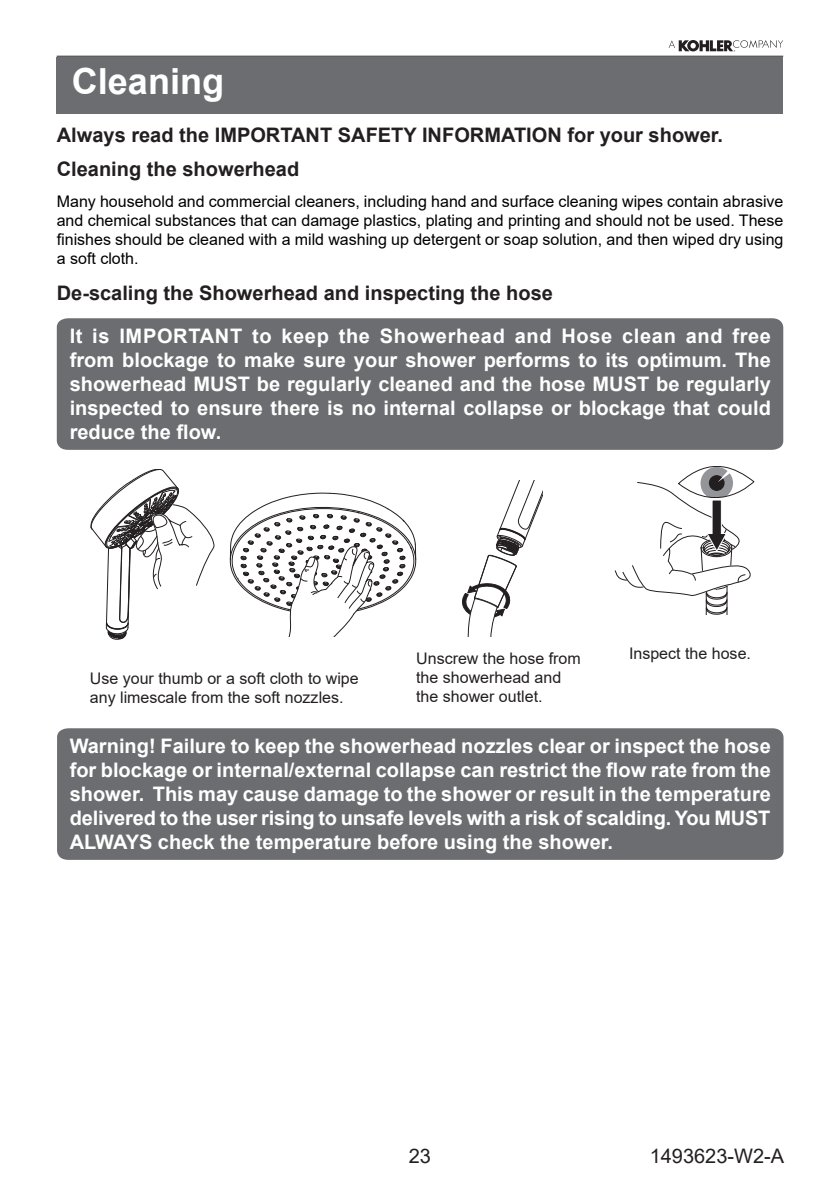
<style>
.page{position:relative;width:840px;height:1191px;background:#fff}
.page>*{position:absolute;margin:0;border:0;box-sizing:border-box;transform-origin:0 0}
.t1{font:700 36px "Arial";color:#fff}
.t2{font:700 20px/24px "Arial";color:#fff;text-align:justify}
.t3{font:700 20px/34px "Arial";color:#231f20}
.t4{font:20px "Arial";color:#231f20}
.t5{font:16px/19.2px "Arial";color:#000;text-align:justify}
.t6{font:16px/19.2px "Arial";color:#231f20}
</style>
<div class="page">
<hr style="left:57px;top:56px;width:725px;height:1px;background:#231f20">
<svg style="left:668px;top:40px;width:114px;height:12px"></svg>
<div style="left:57px;top:57px;width:725px;height:56px;background:#6c6d70"></div>
<svg style="left:90px;top:469px;width:125px;height:171px"></svg>
<svg style="left:230px;top:493px;width:186px;height:144px"></svg>
<svg style="left:462px;top:480px;width:80px;height:157px"></svg>
<div style="left:57px;top:318px;width:725px;height:132px;background:#6c6d70"></div>
<svg style="left:614px;top:466px;width:139px;height:148px"></svg>
<div style="left:57px;top:728px;width:726px;height:132px;background:#6c6d70"></div>
<h1 class="t1" style="left:72px;top:56px;width:154px">Cleaning</h1>
<p class="t3" style="left:57px;top:118px;width:667px">Always read the IMPORTANT SAFETY INFORMATION for your shower.<br>Cleaning the showerhead</p>
<p class="t5" style="left:57px;top:191px;width:727px">Many household and commercial cleaners, including hand and surface cleaning wipes contain abrasive and chemical substances that can damage plastics, plating and printing and should not be used. These finishes should be cleaned with a mild washing up detergent or soap solution, and then wiped dry using a soft cloth.</p>
<p class="t3" style="left:57px;top:276px;width:497px">De-scaling the Showerhead and inspecting the hose</p>
<p class="t2" style="left:70px;top:324px;width:702px">It is IMPORTANT to keep the Showerhead and Hose clean and free from blockage to make sure your shower performs to its optimum. The showerhead MUST be regularly cleaned and the hose MUST be regularly inspected to ensure there is no internal collapse or blockage that could reduce the flow.</p>
<p class="t6" style="left:90px;top:668px;width:270px">Use your thumb or a soft cloth to wipe any limescale from the soft nozzles.</p>
<p class="t6" style="left:416px;top:648px;width:166px">Unscrew the hose from the showerhead and the shower outlet.</p>
<p class="t6" style="left:628px;top:643px;width:123px">Inspect the hose.</p>
<p class="t2" style="left:70px;top:734px;width:702px">Warning! Failure to keep the showerhead nozzles clear or inspect the hose for blockage or internal/external collapse can restrict the flow rate from the shower. This may cause damage to the shower or result in the temperature delivered to the user rising to unsafe levels with a risk of scalding. You MUST ALWAYS check the temperature before using the shower.</p>
<p class="t4" style="left:408px;top:1142px;width:24px">23</p>
<p class="t4" style="left:649px;top:1142px;width:136px">1493623-W2-A</p>
</div>
